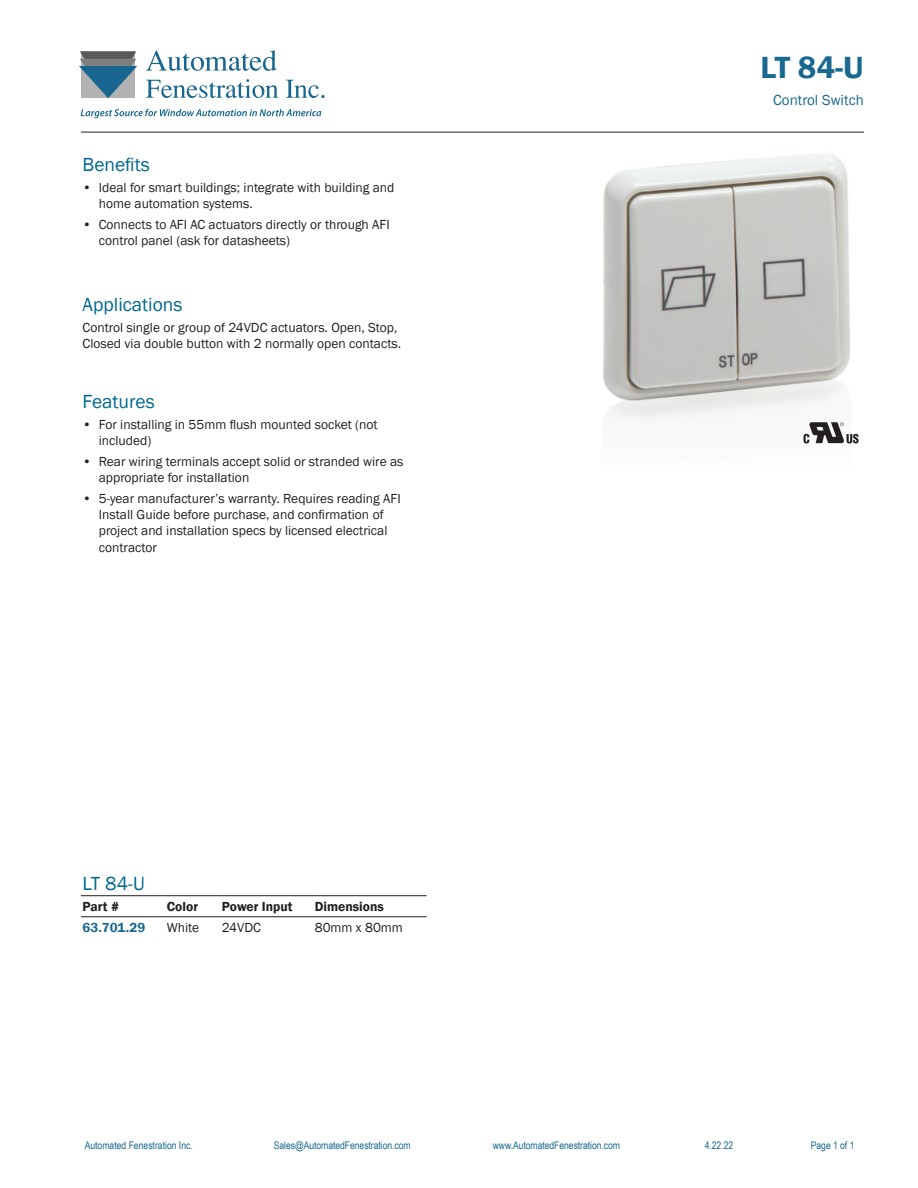
<style>
.page{position:relative;width:918px;height:1188px;background:#fff}
.page>*{position:absolute;margin:0;border:0;box-sizing:border-box;transform-origin:0 0}
.t1{font:600 31.5px "Franklin Gothic";color:#196890}
.t2{font:19.5px "Franklin Gothic";color:#00688f}
.t3{font:15px "Franklin Gothic";color:#196890}
.t4{font:13.5px/16.2px "Franklin Gothic";color:#231f20}
.t5{font:600 13.5px "Franklin Gothic";color:#231f20}
.t6{font:600 13.5px "Franklin Gothic";color:#196890}
.t7{font:10.5px "Arial Narrow";letter-spacing:-.005em;color:#196890}
</style>
<div class="page">
<hr style="left:81px;top:132px;width:783px;height:1px;background:#231f20">
<svg style="left:146px;top:50px;width:131px;height:21px"></svg>
<svg style="left:146px;top:79px;width:132px;height:19px"></svg>
<svg style="left:286px;top:80px;width:39px;height:18px"></svg>
<svg style="left:79px;top:51px;width:58px;height:47px;background:#6e8997"></svg>
<svg style="left:81px;top:109px;width:240px;height:9px"></svg>
<img style="left:603px;top:153px;width:255px;height:291px">
<hr style="left:81px;top:895px;width:84px;height:1px;background:#231f20">
<hr style="left:165px;top:895px;width:55px;height:1px;background:#231f20">
<hr style="left:220px;top:895px;width:93px;height:1px;background:#231f20">
<hr style="left:313px;top:895px;width:114px;height:1px;background:#231f20">
<hr style="left:81px;top:916px;width:84px;height:1px;background:#231f20">
<hr style="left:165px;top:916px;width:55px;height:1px;background:#231f20">
<hr style="left:220px;top:916px;width:93px;height:1px;background:#231f20">
<hr style="left:313px;top:916px;width:114px;height:1px;background:#231f20">
<svg style="left:804px;top:422px;width:55px;height:21px"></svg>
<p class="t2" style="left:83px;top:152px;width:69px">Benefits</p>
<p class="t4" style="left:83px;top:179px;width:11px">•</p>
<p class="t4" style="left:99px;top:179px;width:297px">Ideal for smart buildings; integrate with building and home automation systems.</p>
<p class="t4" style="left:83px;top:217px;width:11px">•</p>
<p class="t4" style="left:99px;top:217px;width:292px">Connects to AFI AC actuators directly or through AFI control panel (ask for datasheets)</p>
<p class="t2" style="left:83px;top:292px;width:101px">Applications</p>
<p class="t4" style="left:83px;top:320px;width:320px">Control single or group of 24VDC actuators. Open, Stop,<br>Closed via double button with 2 normally open contacts.</p>
<p class="t2" style="left:83px;top:389px;width:74px">Features</p>
<p class="t4" style="left:83px;top:416px;width:11px">•</p>
<p class="t4" style="left:99px;top:416px;width:280px">For installing in 55mm flush mounted socket (not included)</p>
<p class="t4" style="left:83px;top:454px;width:11px">•</p>
<p class="t4" style="left:99px;top:454px;width:306px">Rear wiring terminals accept solid or stranded wire as appropriate for installation</p>
<p class="t4" style="left:83px;top:491px;width:11px">•</p>
<p class="t4" style="left:99px;top:491px;width:303px">5-year manufacturer’s warranty. Requires reading AFI Install Guide before purchase, and confirmation of project and installation specs by licensed electrical contractor</p>
<p class="t2" style="left:83px;top:871px;width:64px">LT 84-U</p>
<p class="t5" style="left:83px;top:898px;width:38px">Part #</p>
<p class="t5" style="left:167px;top:898px;width:33px">Color</p>
<p class="t5" style="left:222px;top:898px;width:72px">Power Input</p>
<p class="t5" style="left:315px;top:898px;width:71px">Dimensions</p>
<p class="t6" style="left:83px;top:919px;width:64px">63.701.29</p>
<p class="t4" style="left:167px;top:920px;width:34px">White</p>
<p class="t4" style="left:222px;top:920px;width:41px">24VDC</p>
<p class="t4" style="left:315px;top:920px;width:90px">80mm x 80mm</p>
<h1 class="t1" style="left:761px;top:48px;width:105px">LT 84-U</h1>
<p class="t3" style="left:773px;top:91px;width:92px">Control Switch</p>
<p class="t7" style="left:85px;top:1137px;width:110px">Automated Fenestration Inc.</p>
<p class="t7" style="left:274px;top:1137px;width:138px">Sales@AutomatedFenestration.com</p>
<p class="t7" style="left:493px;top:1137px;width:129px">www.AutomatedFenestration.com</p>
<p class="t7" style="left:705px;top:1137px;width:30px">4.22.22</p>
<p class="t7" style="left:811px;top:1137px;width:45px">Page 1 of 1</p>
</div>
